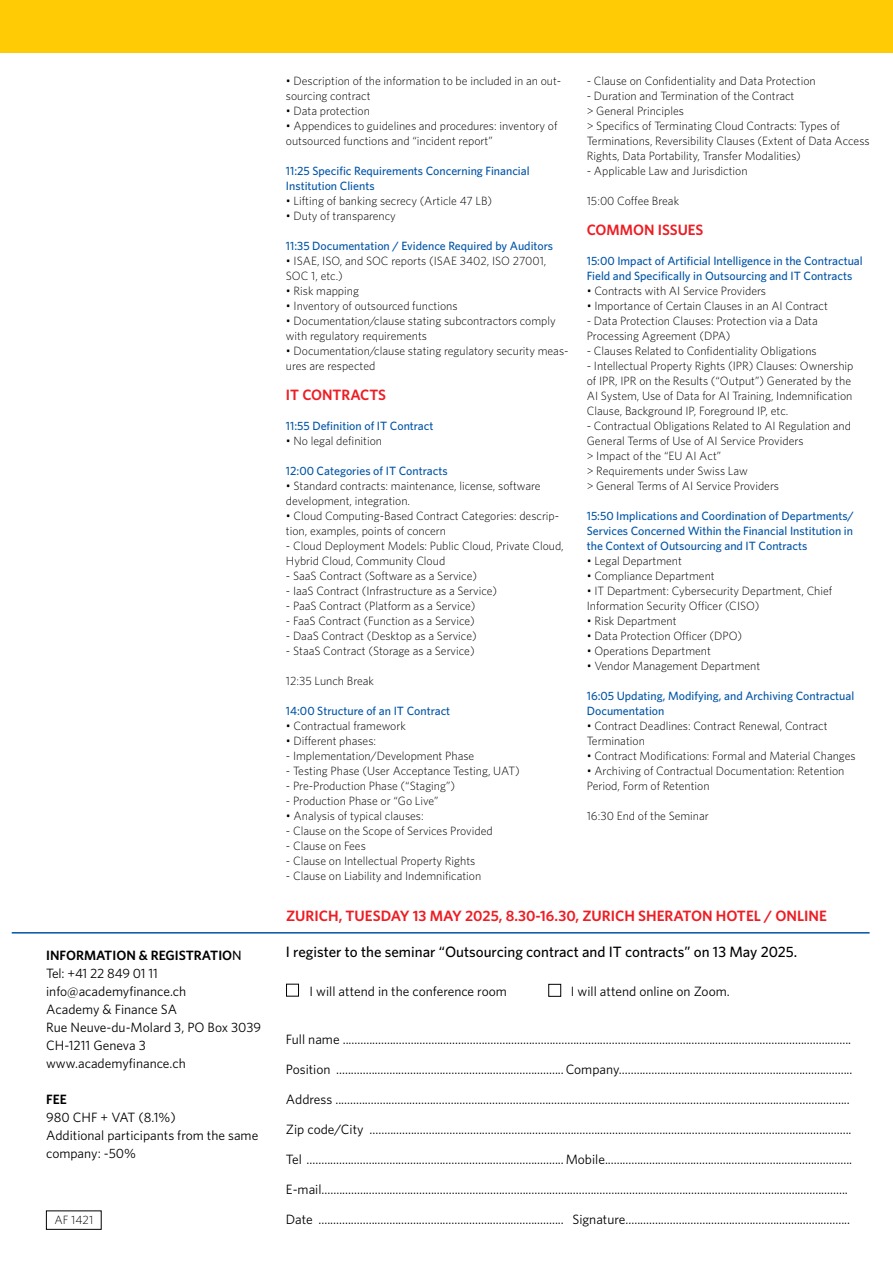
<style>
.page{position:relative;width:893px;height:1263px;background:#fff}
.page>*{position:absolute;margin:0;border:0;box-sizing:border-box;transform-origin:0 0}
.t1{font:600 15px "Whitney";color:#ed1d24}
.t2{font:500 15px "Whitney";color:#000}
.t3{font:13.5px/18px "Whitney";color:#000}
.t4{font:600 13.5px "Whitney";color:#000}
.t5{font:300 12px/15px "Whitney";color:#000}
.t6{font:500 12px/15px "Whitney";color:#0054a6}
.s1{font-weight:600}
.s2{font-weight:500}
</style>
<div class="page">
<div style="left:0;top:0;width:893px;height:53px;background:#ffcb05"></div>
<hr style="left:12px;top:932px;width:858px;height:1px;background:#0054a6">
<div style="left:286px;top:984px;width:13px;height:12px;border:1px solid #000"></div>
<div style="left:548px;top:984px;width:13px;height:13px;border:1px solid #000"></div>
<p class="t3" style="left:46px;top:946px;width:217px"><span class="s1">INFORMATION &amp; REGISTRATIO</span><span class="s2">N<br></span>Tel: +41 22 849 01 11 info@academyfinance.ch<br>Academy &amp; Finance SA<br>Rue Neuve-du-Molard 3, PO Box 3039<br>CH-1211 Geneva 3 www.academyfinance.ch</p>
<p class="t4" style="left:46px;top:1090px;width:22px">FEE</p>
<p class="t3" style="left:46px;top:1108px;width:214px">980 CHF + VAT (8.1%)<br>Additional participants from the same company: -50%</p>
<p class="t5" style="left:54px;top:1211px;width:40px">AF 1421</p>
<p class="t5" style="left:286px;top:73px;width:277px">• Description of the information to be included in an out&shy;sourcing contract</p>
<p class="t5" style="left:286px;top:103px;width:85px">• Data protection</p>
<p class="t5" style="left:286px;top:118px;width:273px">• Appendices to guidelines and procedures: inventory of outsourced functions and “incident report”</p>
<p class="t6" style="left:286px;top:163px;width:245px">11:25 Specific Requirements Concerning Financial<br>Institution Clients</p>
<p class="t5" style="left:286px;top:193px;width:208px">• Lifting of banking secrecy (Article 47 LB)</p>
<p class="t5" style="left:286px;top:208px;width:112px">• Duty of transparency</p>
<p class="t6" style="left:286px;top:238px;width:269px">11:35 Documentation / Evidence Required by Auditors</p>
<p class="t5" style="left:286px;top:253px;width:262px">• ISAE, ISO, and SOC reports (ISAE 3402, ISO 27001,<br>SOC 1, etc.)</p>
<p class="t5" style="left:286px;top:283px;width:75px">• Risk mapping</p>
<p class="t5" style="left:286px;top:298px;width:173px">• Inventory of outsourced functions</p>
<p class="t5" style="left:286px;top:313px;width:271px">• Documentation/clause stating subcontractors comply with regulatory requirements</p>
<p class="t5" style="left:286px;top:343px;width:284px">• Documentation/clause stating regulatory security meas&shy;ures are respected</p>
<p class="t1" style="left:286px;top:384px;width:102px">IT CONTRACTS</p>
<p class="t6" style="left:286px;top:418px;width:149px">11:55 Definition of IT Contract</p>
<p class="t5" style="left:286px;top:433px;width:98px">• No legal definition</p>
<p class="t6" style="left:286px;top:463px;width:163px">12:00 Categories of IT Contracts</p>
<p class="t5" style="left:286px;top:478px;width:256px">• Standard contracts: maintenance, license, software development, integration.</p>
<p class="t5" style="left:286px;top:508px;width:275px">• Cloud Computing-Based Contract Categories: descrip&shy;tion, examples, points of concern</p>
<p class="t5" style="left:286px;top:538px;width:279px">- Cloud Deployment Models: Public Cloud, Private Cloud,<br>Hybrid Cloud, Community Cloud</p>
<p class="t5" style="left:286px;top:568px;width:193px">- SaaS Contract (Software as a Service)</p>
<p class="t5" style="left:286px;top:583px;width:213px">- IaaS Contract (Infrastructure as a Service)</p>
<p class="t5" style="left:286px;top:598px;width:191px">- PaaS Contract (Platform as a Service)</p>
<p class="t5" style="left:286px;top:613px;width:190px">- FaaS Contract (Function as a Service)</p>
<p class="t5" style="left:286px;top:628px;width:192px">- DaaS Contract (Desktop as a Service)</p>
<p class="t5" style="left:286px;top:643px;width:190px">- StaaS Contract (Storage as a Service)</p>
<p class="t5" style="left:286px;top:673px;width:90px">12:35 Lunch Break</p>
<p class="t6" style="left:286px;top:703px;width:166px">14:00 Structure of an IT Contract</p>
<p class="t5" style="left:286px;top:718px;width:121px">• Contractual framework</p>
<p class="t5" style="left:286px;top:733px;width:92px">• Different phases:</p>
<p class="t5" style="left:286px;top:748px;width:190px">- Implementation/Development Phase</p>
<p class="t5" style="left:286px;top:763px;width:235px">- Testing Phase (User Acceptance Testing, UAT)</p>
<p class="t5" style="left:286px;top:778px;width:171px">- Pre-Production Phase (“Staging”)</p>
<p class="t5" style="left:286px;top:793px;width:154px">- Production Phase or “Go Live”</p>
<p class="t5" style="left:286px;top:808px;width:139px">• Analysis of typical clauses:</p>
<p class="t5" style="left:286px;top:823px;width:208px">- Clause on the Scope of Services Provided</p>
<p class="t5" style="left:286px;top:838px;width:81px">- Clause on Fees</p>
<p class="t5" style="left:286px;top:853px;width:191px">- Clause on Intellectual Property Rights</p>
<p class="t5" style="left:286px;top:868px;width:197px">- Clause on Liability and Indemnification</p>
<p class="t5" style="left:587px;top:73px;width:231px">- Clause on Confidentiality and Data Protection</p>
<p class="t5" style="left:587px;top:88px;width:284px">- Duration and Termination of the Contract<br>&gt; General Principles<br>&gt; Specifics of Terminating Cloud Contracts: Types of Terminations, Reversibility Clauses (Extent of Data Access Rights, Data Portability, Transfer Modalities)</p>
<p class="t5" style="left:587px;top:163px;width:162px">- Applicable Law and Jurisdiction</p>
<p class="t5" style="left:587px;top:193px;width:94px">15:00 Coffee Break</p>
<p class="t1" style="left:587px;top:219px;width:118px">COMMON ISSUES</p>
<p class="t6" style="left:587px;top:253px;width:277px">15:00 Impact of Artificial Intelligence in the Contractual<br>Field and Specifically in Outsourcing and IT Contracts</p>
<p class="t5" style="left:587px;top:283px;width:181px">• Contracts with AI Service Providers</p>
<p class="t5" style="left:587px;top:298px;width:243px">• Importance of Certain Clauses in an AI Contract</p>
<p class="t5" style="left:587px;top:313px;width:233px">- Data Protection Clauses: Protection via a Data<br>Processing Agreement (DPA)</p>
<p class="t5" style="left:587px;top:343px;width:231px">- Clauses Related to Confidentiality Obligations</p>
<p class="t5" style="left:587px;top:358px;width:268px">- Intellectual Property Rights (IPR) Clauses: Ownership of IPR, IPR on the Results (“Output”) Generated by the AI System, Use of Data for AI Training, Indemnification Clause, Background IP, Foreground IP, etc.</p>
<p class="t5" style="left:587px;top:418px;width:266px">- Contractual Obligations Related to AI Regulation and General Terms of Use of AI Service Providers<br>&gt; Impact of the “EU AI Act”<br>&gt; Requirements under Swiss Law<br>&gt; General Terms of AI Service Providers</p>
<p class="t6" style="left:587px;top:508px;width:269px;text-align:justify">15:50 Implications and Coordination of Departments/ Services Concerned Within the Financial Institution in the Context of Outsourcing and IT Contracts</p>
<p class="t5" style="left:587px;top:553px;width:97px">• Legal Department</p>
<p class="t5" style="left:587px;top:568px;width:129px">• Compliance Department</p>
<p class="t5" style="left:587px;top:583px;width:247px">• IT Department: Cybersecurity Department, Chief<br>Information Security Officer (CISO)</p>
<p class="t5" style="left:587px;top:613px;width:91px">• Risk Department</p>
<p class="t5" style="left:587px;top:628px;width:157px">• Data Protection Officer (DPO)</p>
<p class="t5" style="left:587px;top:643px;width:126px">• Operations Department</p>
<p class="t5" style="left:587px;top:658px;width:175px">• Vendor Management Department</p>
<p class="t6" style="left:587px;top:688px;width:269px">16:05 Updating, Modifying, and Archiving Contractual<br>Documentation</p>
<p class="t5" style="left:587px;top:718px;width:242px">• Contract Deadlines: Contract Renewal, Contract<br>Termination</p>
<p class="t5" style="left:587px;top:748px;width:270px">• Contract Modifications: Formal and Material Changes</p>
<p class="t5" style="left:587px;top:763px;width:259px">• Archiving of Contractual Documentation: Retention<br>Period, Form of Retention</p>
<p class="t5" style="left:587px;top:808px;width:124px">16:30 End of the Seminar</p>
<p class="t1" style="left:286px;top:905px;width:542px">ZURICH, TUESDAY 13 MAY 2025, 8.30-16.30, ZURICH SHERATON HOTEL / ONLINE</p>
<p class="t2" style="left:286px;top:942px;width:513px">I register to the seminar “Outsourcing contract and IT contracts” on 13 May 2025.</p>
<p class="t3" style="left:310px;top:982px;width:199px">I will attend in the conference room</p>
<p class="t3" style="left:571px;top:982px;width:160px">I will attend online on Zoom.</p>
<p class="t3" style="left:286px;top:1030px;width:567px">Full name ............................................................................................................................................................................</p>
<p class="t3" style="left:286px;top:1060px;width:568px">Position .............................................................................Company...............................................................................</p>
<p class="t3" style="left:286px;top:1090px;width:565px">Address ..............................................................................................................................................................................</p>
<p class="t3" style="left:286px;top:1120px;width:567px">Zip code/City ...................................................................................................................................................................</p>
<p class="t3" style="left:286px;top:1150px;width:568px">Tel .......................................................................................Mobile....................................................................................</p>
<p class="t3" style="left:286px;top:1180px;width:563px">E-mail..................................................................................................................................................................................</p>
<p class="t3" style="left:286px;top:1210px;width:566px">Date ................................................................................... Signature............................................................................</p>
</div>
